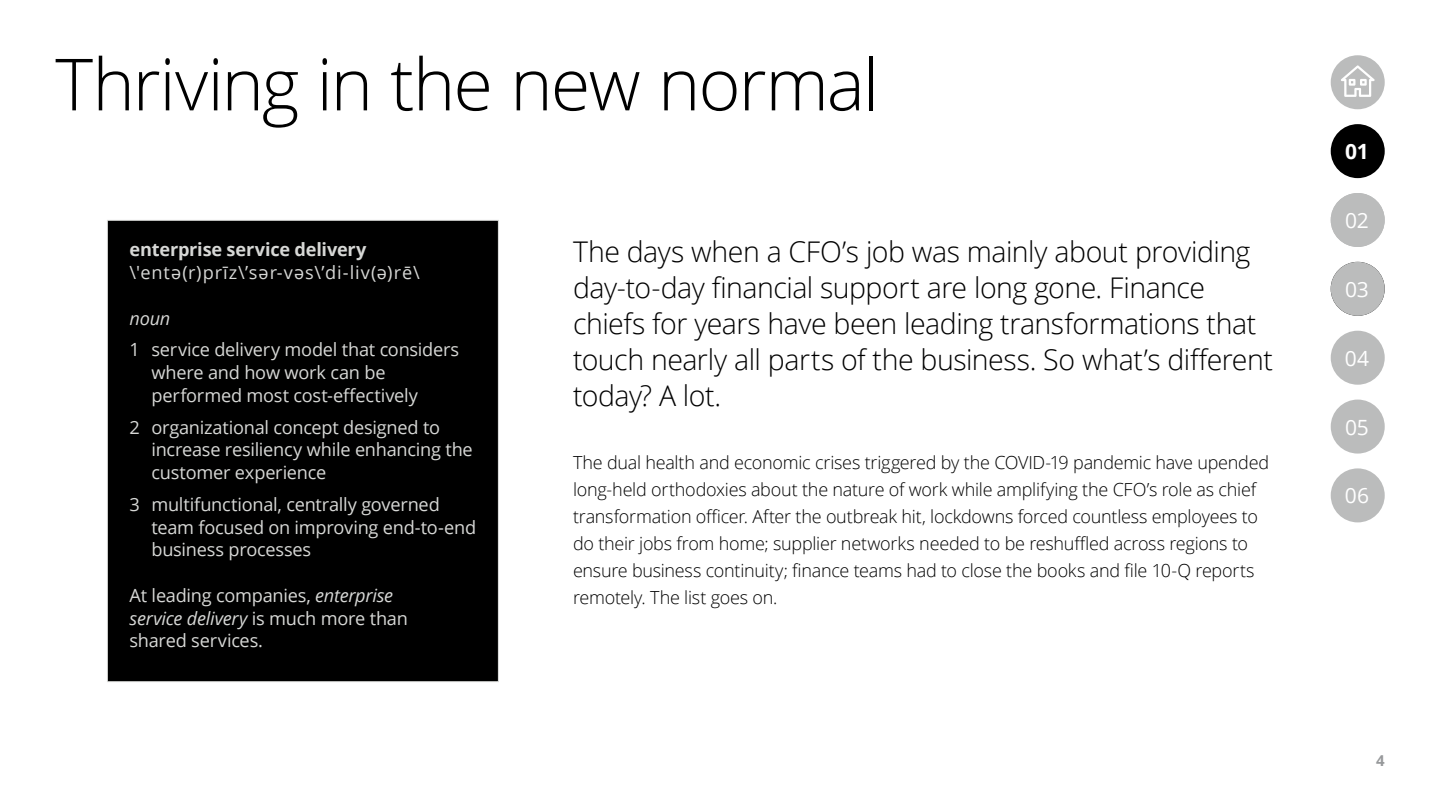
<style>
.page{position:relative;width:1440px;height:810px;background:#fff}
.page>*{position:absolute;margin:0;border:0;box-sizing:border-box;transform-origin:0 0}
.t1{font:300 72px "Open Sans";letter-spacing:-.025em;color:#000}
.t2{font:300 28.5px/36px "Open Sans";letter-spacing:-.015em;color:#000}
.t3{font:21px "Open Sans";letter-spacing:-.01em;color:#fff}
.t4{font:700 21px "Open Sans";color:#fff}
.t5{font:18.15px/22.6px "Open Sans";letter-spacing:-.015em;color:#d7d8d6}
.t6{font:18.15px "Open Sans";letter-spacing:.05em;color:#d7d8d6}
.t7{font:700 18.15px "Open Sans";letter-spacing:-.01em;color:#d7d8d6}
.t8{font:italic 18.15px "Open Sans";color:#d7d8d6}
.t9{font:300 18px/27px "Open Sans";letter-spacing:-.015em;color:#000}
.t10{font:700 15px "Open Sans";color:#97999b}
.s1{font-style:italic}
</style>
<div class="page">
<div style="left:1331px;top:468px;width:54px;height:54px;background:#bbbcbc;border-radius:50%"></div>
<div style="left:1331px;top:400px;width:54px;height:54px;background:#bbbcbc;border-radius:50%"></div>
<div style="left:1331px;top:331px;width:54px;height:54px;background:#bbbcbc;border-radius:50%"></div>
<div style="left:1331px;top:124px;width:54px;height:54px;background:#000;border-radius:50%"></div>
<svg style="left:1331px;top:55px;width:54px;height:54px"></svg>
<div style="left:1331px;top:262px;width:54px;height:54px;background:#bbbcbc;border-radius:50%"></div>
<div style="left:1331px;top:193px;width:54px;height:54px;background:#bbbcbc;border-radius:50%"></div>
<div style="left:107px;top:220px;width:391px;height:462px;background:#000"></div>
<h1 class="t1" style="left:55px;top:35px;width:825px">Thriving in the new normal</h1>
<p class="t7" style="left:130px;top:237px;width:238px">enterprise service delivery</p>
<p class="t6" style="left:130px;top:260px;width:292px">\'entә(r)prīz\’sәr-vәs\’di-liv(ә)rē\</p>
<p class="t8" style="left:130px;top:306px;width:42px">noun</p>
<p class="t5" style="left:151px;top:338px;width:309px;text-indent:-22px">1 service delivery model that considers where and how work can be performed most cost-effectively</p>
<p class="t5" style="left:151px;top:415px;width:323px;text-indent:-22px">2 organizational concept designed to increase resiliency while enhancing the customer experience</p>
<p class="t5" style="left:151px;top:493px;width:326px;text-indent:-22px">3 multifunctional, centrally governed team focused on improving end-to-end business processes</p>
<p class="t5" style="left:130px;top:584px;width:280px">At leading companies, <span class="s1">enterprise service delivery</span> is much more than shared services.</p>
<h2 class="t2" style="left:573px;top:233px;width:701px">The days when a CFO’s job was mainly about providing day-to-day financial support are long gone. Finance chiefs for years have been leading transformations that touch nearly all parts of the business. So what’s different today? A lot.</h2>
<p class="t9" style="left:573px;top:448px;width:698px">The dual health and economic crises triggered by the COVID-19 pandemic have upended long-held orthodoxies about the nature of work while amplifying the CFO’s role as chief transformation officer. After the outbreak hit, lockdowns forced countless employees to do their jobs from home; supplier networks needed to be reshuffled across regions to ensure business continuity; finance teams had to close the books and file 10-Q reports remotely. The list goes on.</p>
<p class="t4" style="left:1345px;top:137px;width:25px">01</p>
<p class="t3" style="left:1345px;top:206px;width:25px">02</p>
<p class="t3" style="left:1345px;top:275px;width:25px">03</p>
<p class="t3" style="left:1345px;top:344px;width:26px">04</p>
<p class="t3" style="left:1345px;top:413px;width:25px">05</p>
<p class="t3" style="left:1345px;top:481px;width:26px">06</p>
<p class="t10" style="left:1376px;top:750px;width:10px">4</p>
</div>
